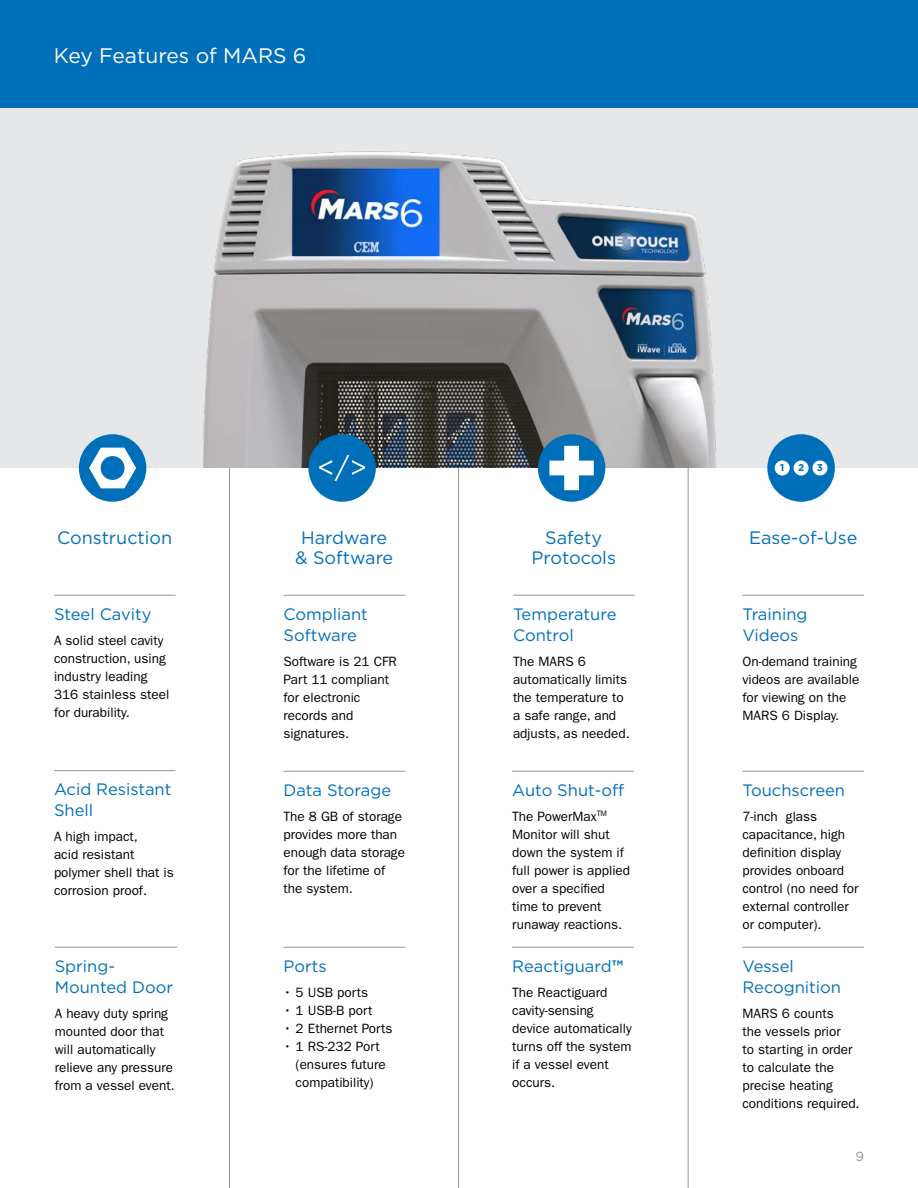
<style>
.page{position:relative;width:918px;height:1188px;background:#fff}
.page>*{position:absolute;margin:0;border:0;box-sizing:border-box;transform-origin:0 0}
.body_copy{font:21px "Gotham HTF";color:#fff}
.Feature_mini-heading{font:18px/20.2px "Gotham HTF";color:#006fba;text-align:center}
.feature_heading{font:16.5px/21px "Gotham HTF";color:#006fba}
.chart_copy{font:13.5px/18px "ITC Franklin Gothic Std";color:#000}
.t1{font:13.5px "ITC Franklin Gothic Std";color:#939598}
.t2{font:700 9.9px "Gotham HTF";color:#006fba}
.s1{font-weight:700}
</style>
<div class="page">
<div style="left:0;top:0;width:918px;height:108px;background:#006fba"></div>
<div style="left:0;top:108px;width:918px;height:360px;background:#e6e7e8"></div>
<img style="left:203px;top:151px;width:514px;height:317px">
<hr style="left:513px;top:595px;width:122px;height:1px;background:#939598">
<hr style="left:283px;top:595px;width:122px;height:1px;background:#939598">
<div style="left:538px;top:434px;width:67px;height:68px;background:#006fba;border-radius:50%"></div>
<svg style="left:549px;top:446px;width:45px;height:44px"></svg>
<hr style="left:512px;top:771px;width:122px;height:1px;background:#939598">
<hr style="left:283px;top:771px;width:122px;height:1px;background:#939598">
<div style="left:308px;top:434px;width:68px;height:68px;background:#006fba;border-radius:50%"></div>
<svg style="left:319px;top:455px;width:46px;height:26px"></svg>
<hr style="left:283px;top:947px;width:122px;height:1px;background:#939598">
<hr style="left:54px;top:595px;width:122px;height:1px;background:#939598">
<hr style="left:54px;top:770px;width:122px;height:1px;background:#939598">
<div style="left:79px;top:434px;width:67px;height:68px;background:#006fba;border-radius:50%"></div>
<svg style="left:89px;top:448px;width:47px;height:40px"></svg>
<hr style="left:742px;top:947px;width:122px;height:1px;background:#939598">
<hr style="left:742px;top:771px;width:122px;height:1px;background:#939598">
<hr style="left:742px;top:595px;width:122px;height:1px;background:#939598">
<div style="left:767px;top:434px;width:68px;height:68px;background:#006fba;border-radius:50%"></div>
<div style="left:775px;top:460px;width:15px;height:16px;background:#fff;border-radius:50%"></div>
<div style="left:794px;top:460px;width:15px;height:16px;background:#fff;border-radius:50%"></div>
<svg style="left:812px;top:460px;width:16px;height:16px"></svg>
<hr style="left:229px;top:468px;width:1px;height:720px;background:#939598">
<hr style="left:458px;top:468px;width:1px;height:720px;background:#939598">
<hr style="left:688px;top:468px;width:1px;height:720px;background:#939598">
<hr style="left:55px;top:947px;width:122px;height:1px;background:#939598">
<hr style="left:512px;top:947px;width:122px;height:1px;background:#939598">
<p class="body_copy" style="left:54px;top:44px;width:254px">Key Features of MARS 6</p>
<p class="Feature_mini-heading" style="left:57px;top:527px;width:117px">Construction</p>
<p class="feature_heading" style="left:54px;top:603px;width:99px">Steel Cavity</p>
<p class="chart_copy" style="left:54px;top:631px;width:117px">A solid steel cavity construction, using industry leading<br>316 stainless steel for durability.</p>
<p class="feature_heading" style="left:54px;top:779px;width:119px">Acid Resistant<br>Shell</p>
<p class="chart_copy" style="left:54px;top:828px;width:121px">A high impact,<br>acid resistant polymer shell that is corrosion proof.</p>
<p class="feature_heading" style="left:55px;top:955px;width:120px">Spring-<br>Mounted Door</p>
<p class="chart_copy" style="left:55px;top:1004px;width:122px">A heavy duty spring mounted door that will automatically relieve any pressure from a vessel event.</p>
<p class="Feature_mini-heading" style="left:295px;top:527px;width:100px">Hardware &amp; Software</p>
<p class="feature_heading" style="left:283px;top:603px;width:86px">Compliant<br>Software</p>
<p class="chart_copy" style="left:283px;top:652px;width:115px">Software is 21 CFR<br>Part 11 compliant for electronic records and signatures.</p>
<p class="feature_heading" style="left:283px;top:779px;width:109px">Data Storage</p>
<p class="chart_copy" style="left:283px;top:807px;width:123px">The 8 GB of storage provides more than enough data storage for the lifetime of the system.</p>
<p class="feature_heading" style="left:283px;top:955px;width:45px">Ports</p>
<p class="chart_copy" style="left:283px;top:983px;width:86px">• 5 USB ports</p>
<p class="chart_copy" style="left:283px;top:1001px;width:90px">• 1 USB-B port</p>
<p class="chart_copy" style="left:283px;top:1019px;width:111px">• 2 Ethernet Ports</p>
<p class="chart_copy" style="left:296px;top:1037px;width:92px;text-indent:-12px">• 1 RS-232 Port (ensures future compatibility)</p>
<p class="Feature_mini-heading" style="left:545px;top:527px;width:58px">Safety</p>
<p class="Feature_mini-heading" style="left:531px;top:547px;width:86px">Protocols</p>
<p class="feature_heading" style="left:513px;top:603px;width:105px">Temperature<br>Control</p>
<p class="chart_copy" style="left:513px;top:652px;width:118px">The MARS 6 automatically limits the temperature to a safe range, and adjusts, as needed.</p>
<p class="feature_heading" style="left:512px;top:779px;width:114px">Auto Shut-off</p>
<p class="chart_copy" style="left:512px;top:807px;width:119px">The PowerMax<sup>TM<br></sup>Monitor will shut down the system if full power is applied over a specified time to prevent runaway reactions.</p>
<p class="feature_heading" style="left:512px;top:955px;width:112px">Reactiguard<span class="s1">™</span></p>
<p class="chart_copy" style="left:512px;top:983px;width:121px">The Reactiguard cavity-sensing device automatically turns off the system if a vessel event occurs.</p>
<p class="t2" style="left:780px;top:462px;width:6px">1</p>
<p class="t2" style="left:798px;top:462px;width:8px">2</p>
<p class="t2" style="left:817px;top:462px;width:8px">3</p>
<p class="Feature_mini-heading" style="left:749px;top:527px;width:110px">Ease-of-Use</p>
<p class="feature_heading" style="left:742px;top:603px;width:67px">Training<br>Videos</p>
<p class="chart_copy" style="left:742px;top:652px;width:118px">On-demand training videos are available for viewing on the<br>MARS 6 Display.</p>
<p class="feature_heading" style="left:742px;top:779px;width:104px">Touchscreen</p>
<p class="chart_copy" style="left:742px;top:807px;width:117px">7-inch glass capacitance, high definition display provides onboard control (no need for external controller or computer).</p>
<p class="feature_heading" style="left:742px;top:955px;width:100px">Vessel<br>Recognition</p>
<p class="chart_copy" style="left:742px;top:1004px;width:119px">MARS 6 counts<br>the vessels prior<br>to starting in order to calculate the precise heating conditions required.</p>
<p class="t1" style="left:856px;top:1149px;width:10px">9</p>
</div>
